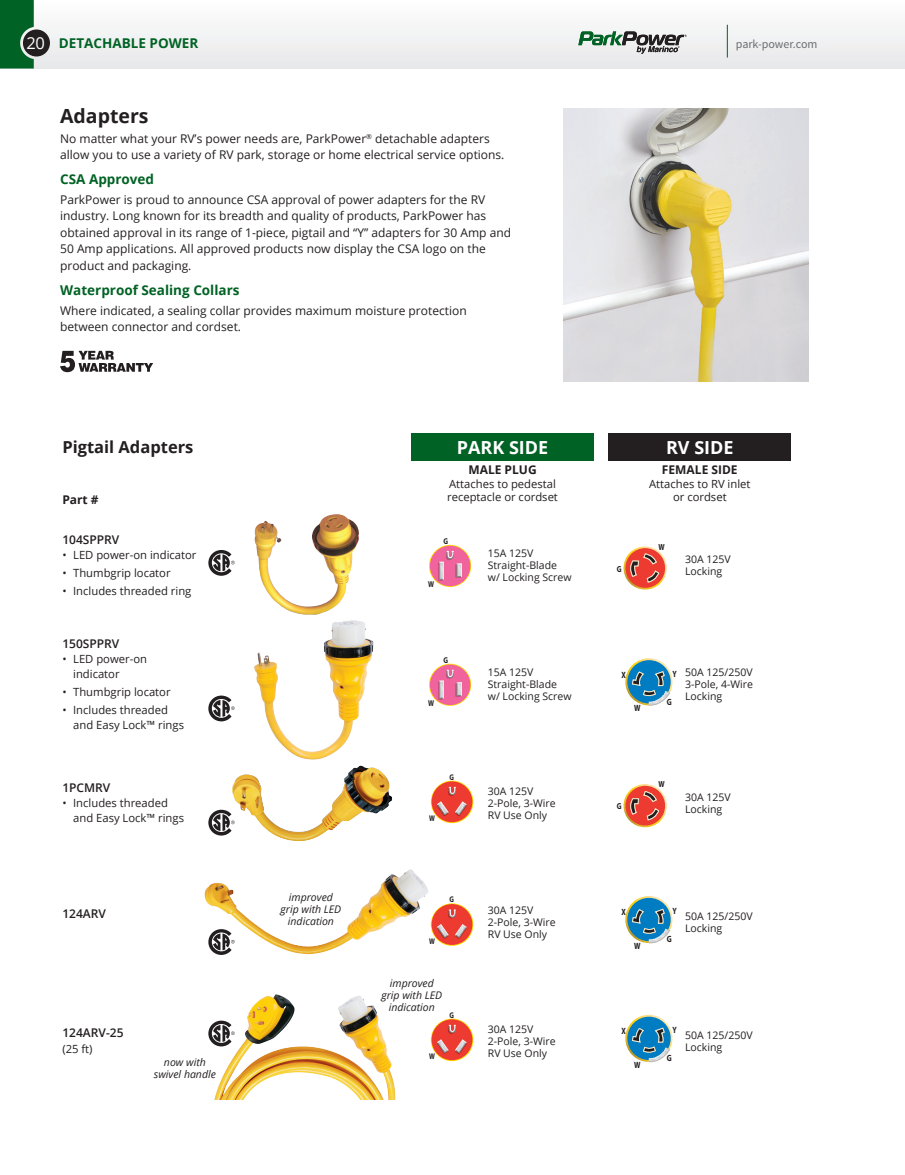
<style>
.page{position:relative;width:905px;height:1175px;background:#fff}
.page>*{position:absolute;margin:0;border:0;box-sizing:border-box;transform-origin:0 0}
.Heading_1{font:700 19.5px "Open Sans";color:#231f20}
.Boat_side___Dock_sid{font:700 18px "Open Sans";color:#fff}
.Heading_2{font:700 16.5px "Open Sans";color:#231f20}
.Sub_Head__ParkPower{font:700 13.5px "Open Sans";color:#006224}
.Body_Copy{font:12px/16.5px "Open Sans";color:#231f20}
.Part_for_Index{font:600 12px "Open Sans";color:#231f20}
.Body_Copy-2{font:700 12px "Open Sans";color:#231f20}
.t1{font:12px "Source Sans Pro";color:#6c6d70}
.Body_Copy-3{font:11.25px/15px "Open Sans";color:#231f20}
.Callouts{font:10.5px/12px "Open Sans";color:#231f20}
.Callouts-2{font:italic 10.5px/12px "Open Sans";color:#231f20;text-align:center}
.t2{font:10.2px/11.1px "Myriad";color:#231f20}
.t3{font:700 9px "Myriad";color:#231f20;scale:.8 1}
.t4{font:700 8.85px "Myriad";color:#231f20;scale:.8 1}
.t5{font:700 8.4px "Myriad";color:#231f20;scale:.8 1}
.t6{font:700 8.25px "Myriad";color:#231f20;scale:.8 1}
.s1{font-weight:400;font-size:16.5px;color:#fff}
</style>
<div class="page">
<div style="left:0;top:0;width:904px;height:69px;background:#f3f4f4"></div>
<svg style="left:0;top:0;width:34px;height:69px;background:#0f6a30"></svg>
<div style="left:23px;top:29px;width:27px;height:27px;background:#231f20;border-radius:50%"></div>
<hr style="left:727px;top:25px;width:1px;height:33px;background:#006224">
<svg style="left:578px;top:31px;width:108px;height:23px"></svg>
<div style="left:411px;top:433px;width:182px;height:27px;background:#006224"></div>
<div style="left:608px;top:433px;width:183px;height:27px;background:#231f20"></div>
<img style="left:458px;top:557px;width:14px;height:29px">
<img style="left:429px;top:560px;width:29px;height:27px">
<img style="left:430px;top:544px;width:39px;height:32px">
<svg style="left:439px;top:551px;width:23px;height:29px"></svg>
<svg style="left:623px;top:546px;width:43px;height:43px"></svg>
<div style="left:625px;top:548px;width:40px;height:40px;background:#ee3b32;border-radius:50%"></div>
<svg style="left:628px;top:554px;width:31px;height:28px"></svg>
<img style="left:458px;top:675px;width:14px;height:30px">
<img style="left:429px;top:678px;width:29px;height:28px">
<img style="left:430px;top:663px;width:39px;height:31px">
<svg style="left:439px;top:670px;width:23px;height:29px"></svg>
<svg style="left:625px;top:658px;width:47px;height:47px"></svg>
<div style="left:627px;top:660px;width:43px;height:43px;background:#007cc2;border-radius:50%"></div>
<svg style="left:632px;top:671px;width:38px;height:35px"></svg>
<svg style="left:623px;top:784px;width:43px;height:43px"></svg>
<svg style="left:625px;top:785px;width:40px;height:40px"></svg>
<svg style="left:628px;top:791px;width:31px;height:29px"></svg>
<svg style="left:625px;top:896px;width:47px;height:47px"></svg>
<div style="left:627px;top:897px;width:43px;height:44px;background:#007cc2;border-radius:50%"></div>
<svg style="left:632px;top:908px;width:38px;height:35px"></svg>
<svg style="left:625px;top:1014px;width:47px;height:47px"></svg>
<div style="left:627px;top:1016px;width:43px;height:44px;background:#007cc2;border-radius:50%"></div>
<svg style="left:632px;top:1027px;width:38px;height:35px"></svg>
<img style="left:232px;top:774px;width:160px;height:67px">
<img style="left:204px;top:869px;width:225px;height:85px">
<img style="left:214px;top:994px;width:182px;height:105px">
<img style="left:254px;top:514px;width:105px;height:94px">
<img style="left:463px;top:790px;width:11px;height:30px">
<svg style="left:463px;top:811px;width:3px;height:4px"></svg>
<img style="left:430px;top:795px;width:33px;height:29px">
<svg style="left:437px;top:811px;width:11px;height:4px"></svg>
<img style="left:432px;top:780px;width:38px;height:31px">
<svg style="left:449px;top:787px;width:7px;height:8px"></svg>
<img style="left:463px;top:913px;width:11px;height:30px">
<svg style="left:463px;top:934px;width:3px;height:4px"></svg>
<img style="left:421px;top:909px;width:42px;height:45px">
<svg style="left:437px;top:934px;width:11px;height:4px"></svg>
<img style="left:432px;top:903px;width:38px;height:31px">
<svg style="left:449px;top:909px;width:7px;height:9px"></svg>
<img style="left:463px;top:1028px;width:11px;height:30px">
<svg style="left:463px;top:1049px;width:3px;height:4px"></svg>
<img style="left:430px;top:1033px;width:33px;height:29px">
<svg style="left:437px;top:1049px;width:11px;height:4px"></svg>
<img style="left:432px;top:1018px;width:38px;height:31px">
<svg style="left:449px;top:1025px;width:7px;height:8px"></svg>
<img style="left:563px;top:108px;width:245px;height:273px">
<svg style="left:60px;top:351px;width:93px;height:21px"></svg>
<svg style="left:208px;top:550px;width:27px;height:26px"></svg>
<svg style="left:208px;top:695px;width:27px;height:26px"></svg>
<svg style="left:208px;top:809px;width:27px;height:26px"></svg>
<svg style="left:208px;top:929px;width:27px;height:26px"></svg>
<svg style="left:208px;top:1020px;width:27px;height:26px"></svg>
<img style="left:245px;top:608px;width:140px;height:170px">
<p class="Sub_Head__ParkPower" style="left:26px;top:34px;width:173px"><span class="s1">20</span> DETACHABLE POWER</p>
<p class="t1" style="left:735px;top:37px;width:83px">park-power.com</p>
<p class="Heading_1" style="left:60px;top:102px;width:90px">Adapters</p>
<p class="Body_Copy" style="left:60px;top:130px;width:446px">No matter what your RV’s power needs are, ParkPower<sup>®</sup> detachable adapters allow you to use a variety of RV park, storage or home electrical service options.</p>
<p class="Sub_Head__ParkPower" style="left:60px;top:170px;width:95px">CSA Approved</p>
<p class="Body_Copy" style="left:60px;top:191px;width:452px">ParkPower is proud to announce CSA approval of power adapters for the RV industry. Long known for its breadth and quality of products, ParkPower has obtained approval in its range of 1-piece, pigtail and “Y” adapters for 30 Amp and 50 Amp applications. All approved products now display the CSA logo on the product and packaging.</p>
<p class="Sub_Head__ParkPower" style="left:60px;top:280px;width:181px">Waterproof Sealing Collars</p>
<p class="Body_Copy" style="left:60px;top:302px;width:408px">Where indicated, a sealing collar provides maximum moisture protection between connector and cordset.</p>
<p class="Heading_2" style="left:62px;top:435px;width:133px">Pigtail Adapters</p>
<p class="Boat_side___Dock_sid" style="left:457px;top:434px;width:93px">PARK SIDE</p>
<p class="Boat_side___Dock_sid" style="left:666px;top:434px;width:69px">RV SIDE</p>
<p class="Body_Copy-2" style="left:62px;top:490px;width:38px">Part #</p>
<p class="Body_Copy-2" style="left:468px;top:461px;width:70px">MALE PLUG</p>
<p class="Body_Copy-3" style="left:447px;top:476px;width:112px;line-height:13.5px">Attaches to pedestal receptacle or cordset</p>
<p class="Body_Copy-2" style="left:662px;top:461px;width:77px">FEMALE SIDE</p>
<p class="Body_Copy-3" style="left:649px;top:476px;width:103px;line-height:13.5px;text-align:center">Attaches to RV inlet or cordset</p>
<p class="Part_for_Index" style="left:62px;top:531px;width:59px">104SPPRV</p>
<p class="Body_Copy-3" style="left:62px;top:547px;width:136px">• LED power-on indicator</p>
<p class="Body_Copy-3" style="left:62px;top:565px;width:110px">• Thumbgrip locator</p>
<p class="Body_Copy-3" style="left:62px;top:583px;width:131px">• Includes threaded ring</p>
<p class="Part_for_Index" style="left:62px;top:635px;width:59px">150SPPRV</p>
<p class="Body_Copy-3" style="left:73px;top:651px;width:75px;text-indent:-11px">• LED power-on indicator</p>
<p class="Body_Copy-3" style="left:62px;top:684px;width:110px">• Thumbgrip locator</p>
<p class="Body_Copy-3" style="left:73px;top:702px;width:112px;text-indent:-11px">• Includes threaded and Easy Lock™ rings</p>
<p class="t5" style="left:443px;top:536px;width:7px">G</p>
<p class="t5" style="left:428px;top:580px;width:9px">W</p>
<p class="t5" style="left:443px;top:655px;width:7px">G</p>
<p class="t5" style="left:428px;top:699px;width:9px">W</p>
<p class="t6" style="left:449px;top:772px;width:7px">G</p>
<p class="Callouts" style="left:488px;top:547px;width:85px">15A 125V<br>Straight-Blade w/ Locking Screw</p>
<p class="Callouts" style="left:488px;top:666px;width:85px">15A 125V<br>Straight-Blade w/ Locking Screw</p>
<p class="Part_for_Index" style="left:62px;top:779px;width:50px">1PCMRV</p>
<p class="Body_Copy-3" style="left:73px;top:795px;width:112px;text-indent:-11px">• Includes threaded and Easy Lock™ rings</p>
<p class="Callouts" style="left:488px;top:784px;width:69px">30A 125V<br>2-Pole, 3-Wire<br>RV Use Only</p>
<p class="t6" style="left:429px;top:814px;width:9px">W</p>
<p class="Callouts-2" style="left:280px;top:891px;width:62px">improved grip with LED indication</p>
<p class="t6" style="left:449px;top:895px;width:7px">G</p>
<p class="Part_for_Index" style="left:62px;top:905px;width:45px">124ARV</p>
<p class="Callouts" style="left:488px;top:903px;width:69px">30A 125V<br>2-Pole, 3-Wire<br>RV Use Only</p>
<p class="t6" style="left:429px;top:936px;width:9px">W</p>
<p class="Part_for_Index" style="left:62px;top:1024px;width:63px">124ARV-25</p>
<p class="Body_Copy-3" style="left:62px;top:1041px;width:32px">(25 ft)</p>
<p class="Callouts-2" style="left:154px;top:1056px;width:64px">now with swivel handle</p>
<p class="Callouts-2" style="left:381px;top:976px;width:62px">improved grip with LED indication</p>
<p class="t6" style="left:449px;top:1010px;width:7px">G</p>
<p class="t6" style="left:429px;top:1052px;width:9px">W</p>
<p class="Callouts" style="left:488px;top:1022px;width:69px">30A 125V<br>2-Pole, 3-Wire<br>RV Use Only</p>
<p class="t4" style="left:658px;top:542px;width:9px">W</p>
<p class="t4" style="left:617px;top:564px;width:7px">G</p>
<p class="t2" style="left:678px;top:552px;width:23px">30A<br>125V</p>
<p class="Callouts" style="left:685px;top:553px;width:47px">30A 125V<br>Locking</p>
<p class="t3" style="left:621px;top:670px;width:7px">X</p>
<p class="t3" style="left:672px;top:669px;width:7px">Y</p>
<p class="t3" style="left:634px;top:703px;width:10px">W</p>
<p class="t3" style="left:666px;top:697px;width:8px">G</p>
<p class="Callouts" style="left:685px;top:666px;width:69px;text-align:justify">50A 125/250V 3-Pole, 4-Wire Locking</p>
<p class="t4" style="left:658px;top:779px;width:9px">W</p>
<p class="t4" style="left:617px;top:801px;width:7px">G</p>
<p class="t2" style="left:678px;top:790px;width:23px">30A<br>125V</p>
<p class="Callouts" style="left:685px;top:790px;width:47px">30A 125V<br>Locking</p>
<p class="t3" style="left:621px;top:907px;width:7px">X</p>
<p class="t3" style="left:672px;top:906px;width:7px">Y</p>
<p class="t3" style="left:634px;top:941px;width:10px">W</p>
<p class="t3" style="left:666px;top:934px;width:8px">G</p>
<p class="Callouts" style="left:685px;top:909px;width:69px">50A 125/250V<br>Locking</p>
<p class="t3" style="left:621px;top:1026px;width:7px">X</p>
<p class="t3" style="left:672px;top:1025px;width:7px">Y</p>
<p class="t3" style="left:634px;top:1059px;width:10px">W</p>
<p class="t3" style="left:666px;top:1053px;width:8px">G</p>
<p class="Callouts" style="left:685px;top:1028px;width:69px">50A 125/250V<br>Locking</p>
</div>
